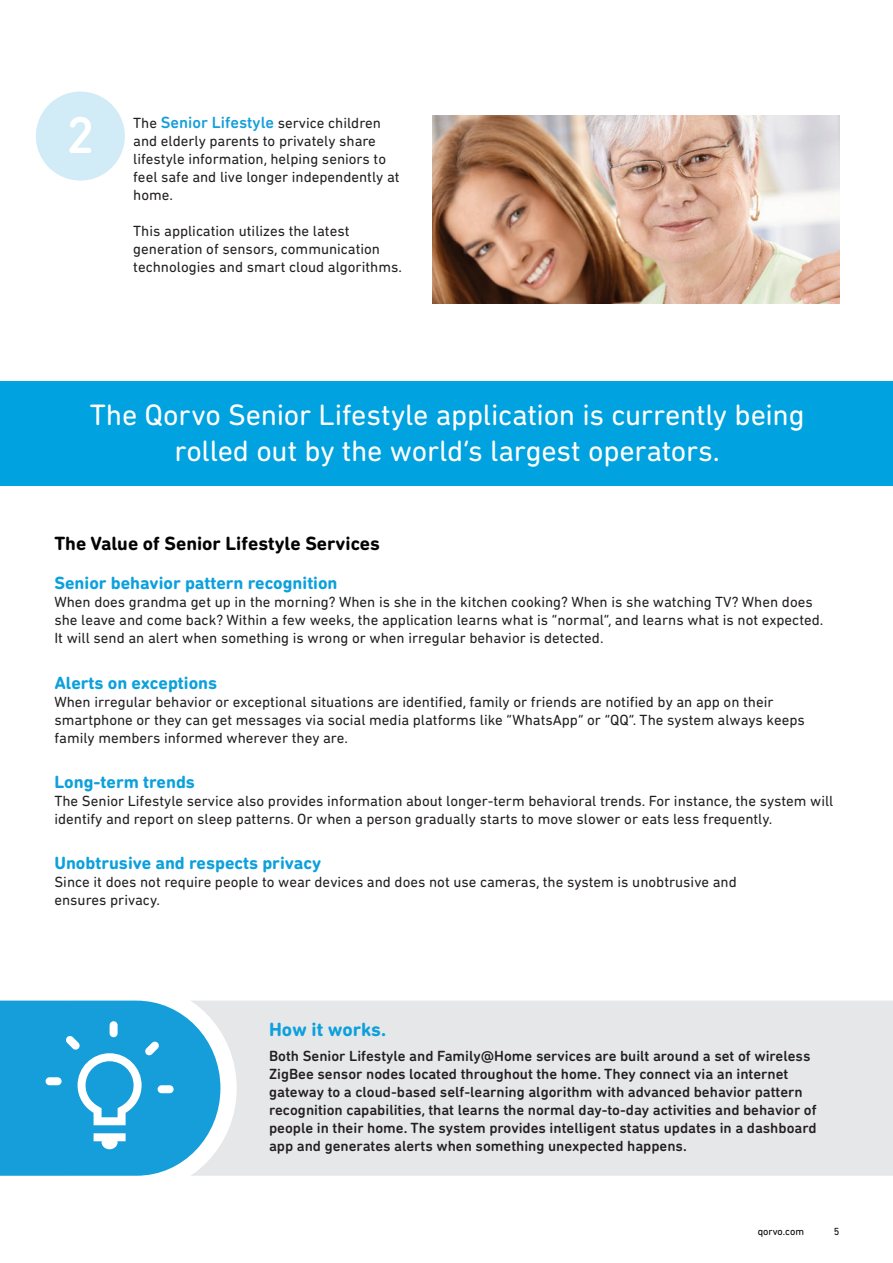
<style>
.page{position:relative;width:893px;height:1263px;background:#fff}
.page>*{position:absolute;margin:0;border:0;box-sizing:border-box;transform-origin:0 0}
.t1{font:500 52.5px "DIN Next Rounded LT Pro";color:#fff}
.t2{font:30px/36px "DIN Next Rounded LT Pro";letter-spacing:-.01em;color:#fff;text-align:center}
.t3{font:700 19.5px "DIN Next Rounded LT Pro";color:#040503}
.t4{font:700 19.5px "DIN Next Rounded LT Pro";color:#0ca0dc}
.t5{font:700 18px "DIN Next Rounded LT Pro";color:#0ca0dc}
.t6{font:15px/18px "DIN Next Rounded LT Pro";color:#231f20}
.t7{font:500 15px/18px "DIN Next Rounded LT Pro";color:#231f20}
.t8{font:10.5px "DIN Next Rounded LT Pro";color:#000}
.s1{font-weight:500;font-size:16.5px;color:#159eda}
</style>
<div class="page">
<div style="left:36px;top:92px;width:89px;height:89px;background:#d1ebf7;border-radius:50%"></div>
<div style="left:245px;top:1000px;width:648px;height:176px;background:#e6e7e9"></div>
<svg style="left:229px;top:1000px;width:16px;height:176px"></svg>
<svg style="left:0;top:1000px;width:229px;height:176px;background:#3fafe0"></svg>
<img style="left:432px;top:116px;width:407px;height:188px">
<div style="left:0;top:381px;width:893px;height:105px;background:#00a2df"></div>
<h1 class="t1" style="left:66px;top:105px;width:30px">2</h1>
<p class="t6" style="left:133px;top:114px;width:268px">The <span class="s1">Senior Lifestyle</span> service children and elderly parents to privately share lifestyle information, helping seniors to feel safe and live longer independently at home.</p>
<p class="t6" style="left:133px;top:222px;width:270px">This application utilizes the latest generation of sensors, communication technologies and smart cloud algorithms.</p>
<p class="t2" style="left:90px;top:396px;width:716px">The Qorvo Senior Lifestyle application is currently being rolled out by the world’s largest operators.</p>
<p class="t3" style="left:54px;top:532px;width:327px">The Value of Senior Lifestyle Services</p>
<p class="t5" style="left:54px;top:572px;width:285px">Senior behavior pattern recognition</p>
<p class="t6" style="left:54px;top:593px;width:770px">When does grandma get up in the morning? When is she in the kitchen cooking? When is she watching TV? When does she leave and come back? Within a few weeks, the application learns what is “normal”, and learns what is not expected.<br>It will send an alert when something is wrong or when irregular behavior is detected.</p>
<p class="t5" style="left:54px;top:672px;width:164px">Alerts on exceptions</p>
<p class="t6" style="left:54px;top:692px;width:752px">When irregular behavior or exceptional situations are identified, family or friends are notified by an app on their smartphone or they can get messages via social media platforms like “WhatsApp” or “QQ”. The system always keeps family members informed wherever they are.</p>
<p class="t5" style="left:54px;top:772px;width:142px">Long-term trends</p>
<p class="t6" style="left:54px;top:792px;width:780px">The Senior Lifestyle service also provides information about longer-term behavioral trends. For instance, the system will identify and report on sleep patterns. Or when a person gradually starts to move slower or eats less frequently.</p>
<p class="t5" style="left:54px;top:852px;width:268px">Unobtrusive and respects privacy</p>
<p class="t6" style="left:54px;top:873px;width:684px">Since it does not require people to wear devices and does not use cameras, the system is unobtrusive and</p>
<p class="t6" style="left:54px;top:891px;width:107px">ensures privacy.</p>
<p class="t4" style="left:269px;top:1017px;width:119px">How it works.</p>
<p class="t7" style="left:269px;top:1046px;width:549px">Both Senior Lifestyle and Family@Home services are built around a set of wireless ZigBee sensor nodes located throughout the home. They connect via an internet gateway to a cloud-based self-learning algorithm with advanced behavior pattern recognition capabilities, that learns the normal day-to-day activities and behavior of people in their home. The system provides intelligent status updates in a dashboard app and generates alerts when something unexpected happens.</p>
<p class="t8" style="left:758px;top:1225px;width:48px">qorvo.com</p>
<p class="t8" style="left:834px;top:1225px;width:7px">5</p>
</div>
